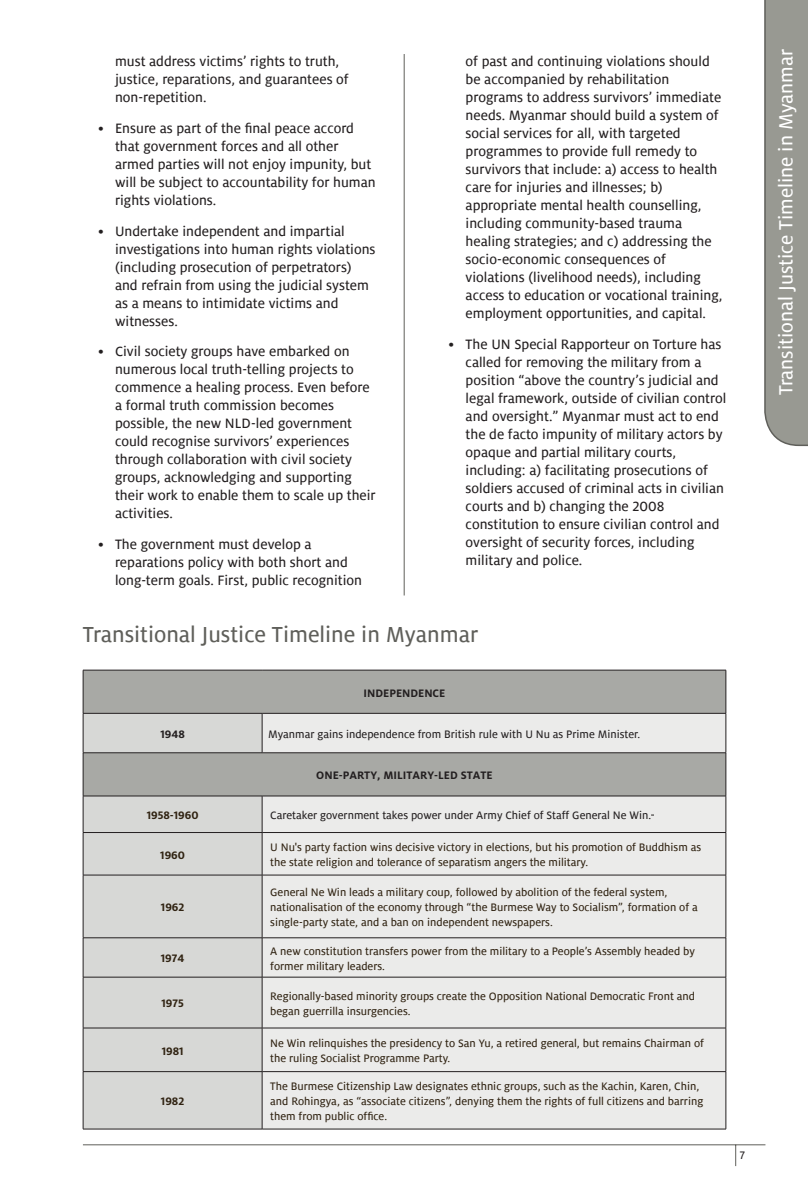
<style>
.page{position:relative;width:808px;height:1191px;background:#fff}
.page>*{position:absolute;margin:0;border:0;box-sizing:border-box;transform-origin:0 0}
.t1{font:24px "Milo LF Text";color:#5f5f5a}
.t2{font:21px "Milo LF Text";color:#fff}
.t3{font:15px/18px "Milo LF Text";color:#231f20}
.t4{font:12px/15px "Milo Text";color:#302312}
.t5{font:12px "Milo Text";color:#231f20}
.t6{font:700 12px "Milo LF";color:#231f20}
.t7{font:700 12px "Milo LF";color:#302312}
.t8{font:12px "Milo LF Text";color:#231f20}
</style>
<div class="page">
<hr style="left:83px;top:1144px;width:682px;height:1px;background:#5f5f5a">
<svg style="left:735px;top:1144px;width:1px;height:22px"></svg>
<div style="left:84px;top:671px;width:642px;height:42px;background:#a8a9a5"></div>
<svg style="left:84px;top:714px;width:178px;height:414px;background:#d0d1cf"></svg>
<svg style="left:262px;top:714px;width:464px;height:414px;background:#e2e2e1"></svg>
<hr style="left:83px;top:713px;width:179px;height:1px;background:#231f20">
<hr style="left:262px;top:713px;width:464px;height:1px;background:#231f20">
<hr style="left:262px;top:713px;width:1px;height:39px;background:#231f20">
<hr style="left:726px;top:713px;width:1px;height:39px;background:#231f20">
<hr style="left:83px;top:752px;width:179px;height:1px;background:#231f20">
<hr style="left:83px;top:753px;width:1px;height:43px;background:#231f20">
<hr style="left:262px;top:752px;width:464px;height:1px;background:#231f20">
<hr style="left:726px;top:753px;width:1px;height:43px;background:#231f20">
<hr style="left:83px;top:795px;width:179px;height:1px;background:#231f20">
<hr style="left:262px;top:795px;width:464px;height:1px;background:#231f20">
<hr style="left:262px;top:796px;width:1px;height:36px;background:#231f20">
<hr style="left:83px;top:832px;width:179px;height:1px;background:#231f20">
<hr style="left:262px;top:832px;width:464px;height:1px;background:#231f20">
<hr style="left:262px;top:832px;width:1px;height:43px;background:#231f20">
<hr style="left:83px;top:874px;width:179px;height:1px;background:#231f20">
<hr style="left:262px;top:874px;width:464px;height:1px;background:#231f20">
<hr style="left:262px;top:875px;width:1px;height:62px;background:#231f20">
<hr style="left:83px;top:937px;width:179px;height:1px;background:#231f20">
<hr style="left:262px;top:937px;width:464px;height:1px;background:#231f20">
<hr style="left:262px;top:938px;width:1px;height:39px;background:#231f20">
<hr style="left:83px;top:977px;width:179px;height:1px;background:#231f20">
<hr style="left:262px;top:977px;width:464px;height:1px;background:#231f20">
<hr style="left:262px;top:977px;width:1px;height:50px;background:#231f20">
<hr style="left:83px;top:1027px;width:179px;height:1px;background:#231f20">
<hr style="left:262px;top:1027px;width:464px;height:1px;background:#231f20">
<hr style="left:262px;top:1028px;width:1px;height:43px;background:#231f20">
<hr style="left:83px;top:1071px;width:179px;height:1px;background:#231f20">
<hr style="left:262px;top:1071px;width:464px;height:1px;background:#231f20">
<hr style="left:262px;top:1071px;width:1px;height:57px;background:#231f20">
<hr style="left:83px;top:1128px;width:179px;height:1px;background:#231f20">
<hr style="left:262px;top:1128px;width:464px;height:1px;background:#231f20">
<hr style="left:83px;top:713px;width:1px;height:39px;background:#231f20">
<hr style="left:83px;top:670px;width:179px;height:1px;background:#231f20">
<hr style="left:83px;top:670px;width:1px;height:43px;background:#231f20">
<hr style="left:262px;top:670px;width:464px;height:1px;background:#231f20">
<hr style="left:726px;top:670px;width:1px;height:43px;background:#231f20">
<hr style="left:83px;top:796px;width:1px;height:36px;background:#231f20">
<hr style="left:726px;top:796px;width:1px;height:36px;background:#231f20">
<hr style="left:83px;top:832px;width:1px;height:43px;background:#231f20">
<hr style="left:726px;top:832px;width:1px;height:43px;background:#231f20">
<hr style="left:83px;top:875px;width:1px;height:62px;background:#231f20">
<hr style="left:726px;top:875px;width:1px;height:62px;background:#231f20">
<hr style="left:83px;top:938px;width:1px;height:39px;background:#231f20">
<hr style="left:726px;top:938px;width:1px;height:39px;background:#231f20">
<hr style="left:83px;top:977px;width:1px;height:50px;background:#231f20">
<hr style="left:726px;top:977px;width:1px;height:50px;background:#231f20">
<hr style="left:83px;top:1028px;width:1px;height:43px;background:#231f20">
<hr style="left:726px;top:1028px;width:1px;height:43px;background:#231f20">
<hr style="left:83px;top:1071px;width:1px;height:57px;background:#231f20">
<hr style="left:726px;top:1071px;width:1px;height:57px;background:#231f20">
<svg style="left:764px;top:0;width:44px;height:446px;background:#979891"></svg>
<hr style="left:404px;top:54px;width:1px;height:541px;background:#5f5f5a">
<p class="t3" style="left:115px;top:52px;width:235px">must address victims’ rights to truth, justice, reparations, and guarantees of non-repetition.</p>
<p class="t3" style="left:115px;top:119px;width:262px;text-indent:-17px">• Ensure as part of the final peace accord that government forces and all other armed parties will not enjoy impunity, but will be subject to accountability for human rights violations.</p>
<p class="t3" style="left:115px;top:222px;width:262px;text-indent:-17px">• Undertake independent and impartial investigations into human rights violations (including prosecution of perpetrators) and refrain from using the judicial system as a means to intimidate victims and witnesses.</p>
<p class="t3" style="left:115px;top:343px;width:262px;text-indent:-17px">• Civil society groups have embarked on numerous local truth-telling projects to commence a healing process. Even before a formal truth commission becomes possible, the new NLD-led government could recognise survivors’ experiences through collaboration with civil society groups, acknowledging and supporting their work to enable them to scale up their activities.</p>
<p class="t3" style="left:115px;top:535px;width:248px;text-indent:-17px">• The government must develop a reparations policy with both short and long-term goals. First, public recognition</p>
<p class="t3" style="left:466px;top:52px;width:258px">of past and continuing violations should be accompanied by rehabilitation programs to address survivors’ immediate needs. Myanmar should build a system of social services for all, with targeted programmes to provide full remedy to survivors that include: a) access to health care for injuries and illnesses; b) appropriate mental health counselling, including community-based trauma healing strategies; and c) addressing the socio-economic consequences of violations (livelihood needs), including access to education or vocational training, employment opportunities, and capital.</p>
<p class="t3" style="left:466px;top:335px;width:262px;text-indent:-17px">• The UN Special Rapporteur on Torture has called for removing the military from a position “above the country’s judicial and legal framework, outside of civilian control and oversight.” Myanmar must act to end the de facto impunity of military actors by opaque and partial military courts, including: a) facilitating prosecutions of soldiers accused of criminal acts in civilian courts and b) changing the 2008 constitution to ensure civilian control and oversight of security forces, including military and police.</p>
<h1 class="t1" style="left:83px;top:621px;width:397px">Transitional Justice Timeline in Myanmar</h1>
<p class="t6" style="left:364px;top:686px;width:83px">INDEPENDENCE</p>
<p class="t6" style="left:160px;top:727px;width:26px">1948</p>
<p class="t5" style="left:268px;top:727px;width:374px">Myanmar gains independence from British rule with U Nu as Prime Minister.</p>
<p class="t6" style="left:316px;top:768px;width:178px">ONE-PARTY, MILITARY-LED STATE</p>
<p class="t7" style="left:147px;top:808px;width:53px">1958-1960</p>
<p class="t5" style="left:270px;top:808px;width:382px">Caretaker government takes power under Army Chief of Staff General Ne Win.</p>
<p class="t7" style="left:160px;top:848px;width:26px">1960</p>
<p class="t4" style="left:270px;top:840px;width:432px">U Nu's party faction wins decisive victory in elections, but his promotion of Buddhism as the state religion and tolerance of separatism angers the military.</p>
<p class="t7" style="left:161px;top:900px;width:25px">1962</p>
<p class="t4" style="left:270px;top:885px;width:429px">General Ne Win leads a military coup, followed by abolition of the federal system, nationalisation of the economy through “the Burmese Way to Socialism”, formation of a single-party state, and a ban on independent newspapers.</p>
<p class="t7" style="left:161px;top:951px;width:25px">1974</p>
<p class="t4" style="left:270px;top:943px;width:426px">A new constitution transfers power from the military to a People’s Assembly headed by former military leaders.</p>
<p class="t7" style="left:161px;top:996px;width:24px">1975</p>
<p class="t4" style="left:270px;top:988px;width:426px">Regionally-based minority groups create the Opposition National Democratic Front and began guerrilla insurgencies.</p>
<p class="t7" style="left:162px;top:1044px;width:23px">1981</p>
<p class="t4" style="left:270px;top:1036px;width:435px">Ne Win relinquishes the presidency to San Yu, a retired general, but remains Chairman of the ruling Socialist Programme Party.</p>
<p class="t7" style="left:161px;top:1094px;width:25px">1982</p>
<p class="t4" style="left:270px;top:1079px;width:435px">The Burmese Citizenship Law designates ethnic groups, such as the Kachin, Karen, Chin, and Rohingya, as “associate citizens”, denying them the rights of full citizens and barring them from public office.</p>
<p class="t8" style="left:740px;top:1149px;width:7px">7</p>
<h2 class="t2" style="left:774px;top:395px;width:348px;rotate:-90deg">Transitional Justice Timeline in Myanmar</h2>
</div>
